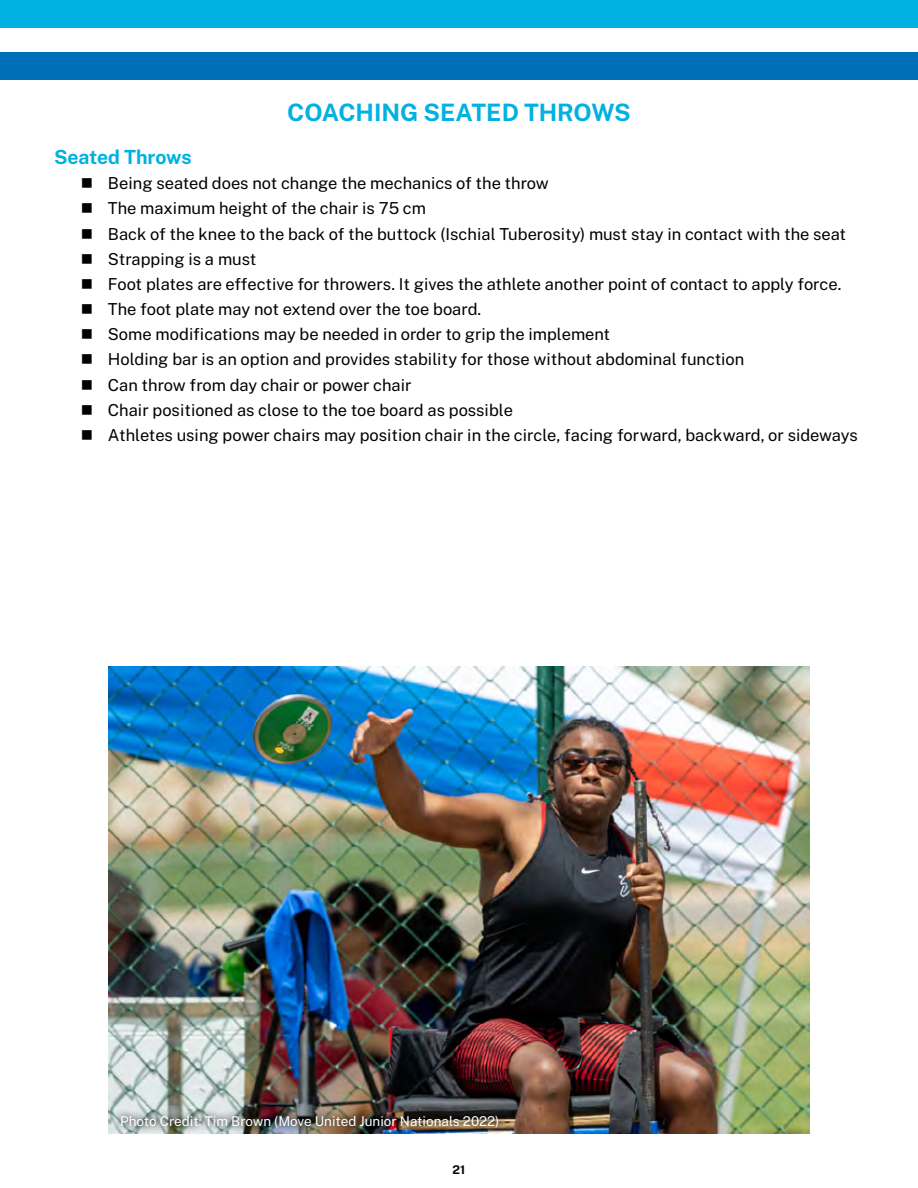
<style>
.page{position:relative;width:918px;height:1188px;background:#fff}
.page>*{position:absolute;margin:0;border:0;box-sizing:border-box;transform-origin:0 0}
.t1{font:700 24px "Public Sans";color:#00b1e1}
.t2{font:700 19.5px "Public Sans";letter-spacing:-.005em;color:#00b1e1}
.t3{font:16.5px/25.2px "Public Sans";color:#000}
.t4{font:13.5px "Public Sans";color:#fff}
.t5{font:700 12px "Public Sans";color:#000}
</style>
<div class="page">
<div style="left:0;top:52px;width:918px;height:28px;background:#006fba"></div>
<div style="left:0;top:0;width:918px;height:27px;background:#00b1e1"></div>
<img style="left:108px;top:666px;width:702px;height:468px">
<img style="left:113px;top:1107px;width:394px;height:27px">
<h1 class="t1" style="left:287px;top:95px;width:345px">COACHING SEATED THROWS</h1>
<p class="t2" style="left:54px;top:143px;width:139px">Seated Throws</p>
<p class="t3" style="left:108px;top:170px;width:752px">Being seated does not change the mechanics of the throw<br>The maximum height of the chair is 75 cm<br>Back of the knee to the back of the buttock (Ischial Tuberosity) must stay in contact with the seat Strapping is a must<br>Foot plates are effective for throwers. It gives the athlete another point of contact to apply force.<br>The foot plate may not extend over the toe board.<br>Some modifications may be needed in order to grip the implement<br>Holding bar is an option and provides stability for those without abdominal function<br>Can throw from day chair or power chair<br>Chair positioned as close to the toe board as possible<br>Athletes using power chairs may position chair in the circle, facing forward, backward, or sideways</p>
<p class="t4" style="left:120px;top:1111px;width:381px">Photo Credit: Tim Brown (Move United Junior Nationals 2022)</p>
<p class="t5" style="left:453px;top:1161px;width:14px">21</p>
</div>
